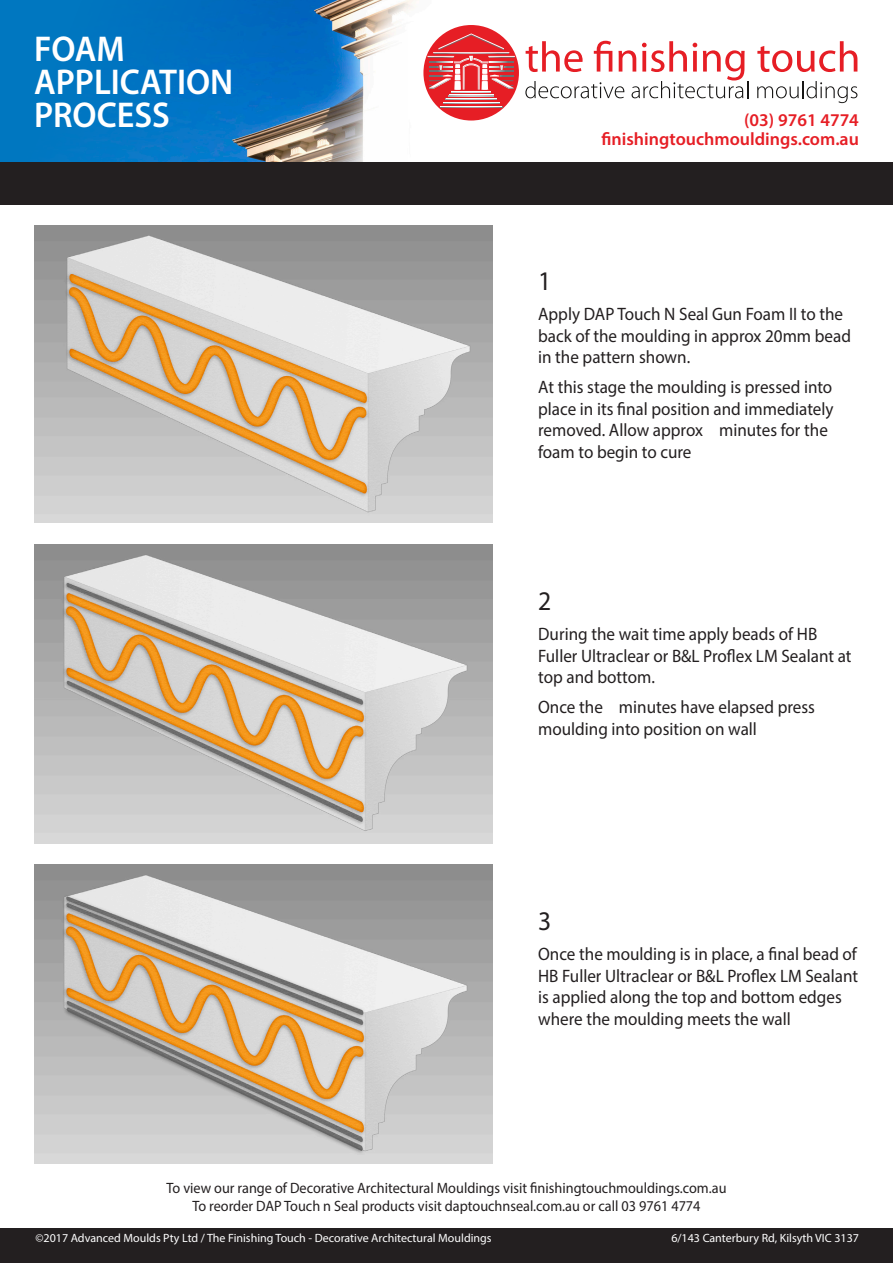
<style>
.page{position:relative;width:893px;height:1263px;background:#fff}
.page>*{position:absolute;margin:0;border:0;box-sizing:border-box;transform-origin:0 0}
.t1{font:600 36px/33px "Myriad Pro";color:#fff;scale:.95 1}
.t2{font:27px "Myriad Pro";color:#231f20;scale:.95 1}
.t3{font:18px/21.6px "Myriad Pro";color:#231f20;scale:.95 1}
.t4{font:600 18px/19.5px "Myriad Pro";color:#e61e25;text-align:right}
.t5{font:15px/18px "Myriad Pro";color:#231f20;text-align:center;scale:.95 1}
.t6{font:12px "Myriad Pro";color:#fff}
</style>
<div class="page">
<svg style="left:0;top:0;width:408px;height:162px;background:#2d84c1"></svg>
<div style="left:0;top:162px;width:893px;height:43px;background:#231f20"></div>
<svg style="left:757px;top:41px;width:100px;height:31px"></svg>
<svg style="left:525px;top:41px;width:223px;height:57px"></svg>
<svg style="left:757px;top:81px;width:100px;height:22px"></svg>
<div style="left:423px;top:25px;width:96px;height:96px;background:#e61e25;border-radius:50%"></div>
<svg style="left:449px;top:95px;width:45px;height:1px"></svg>
<svg style="left:446px;top:99px;width:50px;height:1px"></svg>
<svg style="left:443px;top:103px;width:56px;height:1px"></svg>
<hr style="left:452px;top:91px;width:39px;height:1px;background:#fff">
<hr style="left:449px;top:94px;width:45px;height:1px;background:#fff">
<hr style="left:446px;top:98px;width:50px;height:1px;background:#fff">
<hr style="left:443px;top:102px;width:56px;height:1px;background:#fff">
<hr style="left:440px;top:106px;width:62px;height:1px;background:#fff">
<svg style="left:427px;top:33px;width:88px;height:57px"></svg>
<div style="left:0;top:1229px;width:893px;height:34px;background:#231f20"></div>
<img style="left:34px;top:225px;width:458px;height:297px">
<img style="left:34px;top:545px;width:458px;height:298px">
<img style="left:34px;top:865px;width:458px;height:298px">
<h1 class="t1" style="left:34px;top:32px;width:211px">FOAM<br>APPLICATION<br>PROCESS</h1>
<p class="t4" style="left:601px;top:110px;width:259px">(03) 9761 4774 finishingtouchmouldings.com.au</p>
<h2 class="t2" style="left:538px;top:264px;width:15px">1</h2>
<p class="t3" style="left:538px;top:303px;width:331px">Apply DAP Touch N Seal Gun Foam II to the back of the moulding in approx 20mm bead in the pattern shown.</p>
<p class="t3" style="left:538px;top:376px;width:313px">At this stage the moulding is pressed into place in its final position and immediately removed. Allow approx minutes for the foam to begin to cure</p>
<h2 class="t2" style="left:538px;top:584px;width:15px">2</h2>
<p class="t3" style="left:538px;top:623px;width:331px">During the wait time apply beads of HB<br>Fuller Ultraclear or B&amp;L Proflex LM Sealant at top and bottom.</p>
<p class="t3" style="left:538px;top:696px;width:293px">Once the minutes have elapsed press moulding into position on wall</p>
<h2 class="t2" style="left:538px;top:904px;width:15px">3</h2>
<p class="t3" style="left:538px;top:943px;width:338px">Once the moulding is in place, a final bead of HB Fuller Ultraclear or B&amp;L Proflex LM Sealant is applied along the top and bottom edges where the moulding meets the wall</p>
<p class="t5" style="left:166px;top:1179px;width:591px">To view our range of Decorative Architectural Mouldings visit finishingtouchmouldings.com.au<br>To reorder DAP Touch n Seal products visit daptouchnseal.com.au or call 03 9761 4774</p>
<p class="t6" style="left:35px;top:1231px;width:458px">©2017 Advanced Moulds Pty Ltd / The Finishing Touch - Decorative Architectural Mouldings</p>
<p class="t6" style="left:671px;top:1231px;width:189px">6/143 Canterbury Rd, Kilsyth VIC 3137</p>
</div>
